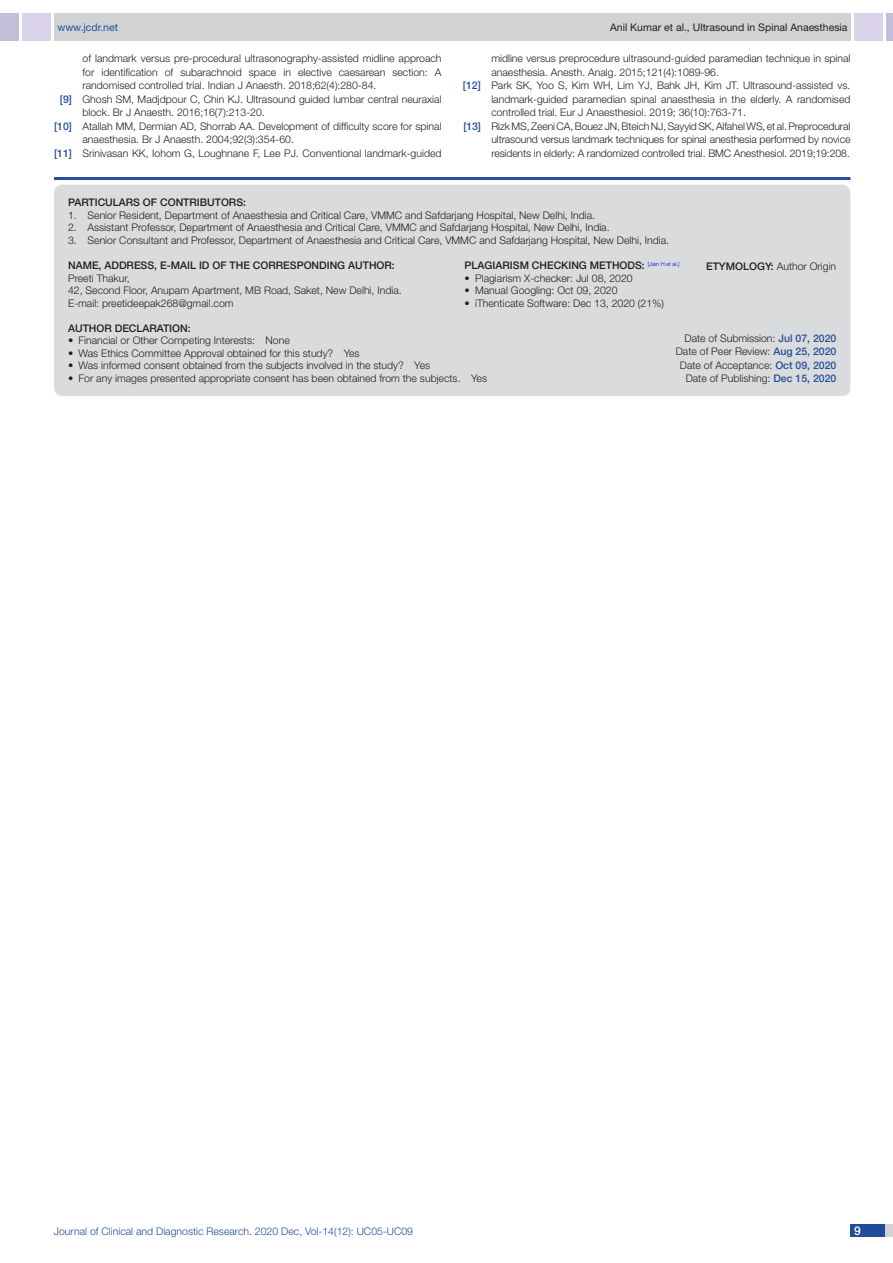
<style>
.page{position:relative;width:893px;height:1263px;background:#fff}
.page>*{position:absolute;margin:0;border:0;box-sizing:border-box;transform-origin:0 0}
.t1{font:500 12px "Helvetica Neue";color:#fff}
.Partic_Contri_Txt{font:300 10.5px "Helvetica Neue";color:#231f20}
.Partic_Contri_Head{font:500 10.5px "Helvetica Neue";color:#231f20}
.tb_txt{font:300 10.5px "Helvetica Neue";color:#231f20}
.t2{font:300 10.5px "Helvetica Neue";color:#244e9b}
.t3{font:10.5px "Helvetica Neue";color:#231f20}
.Partic_Contri_Head-2{font:300 10.5px "Helvetica Neue";color:#231f20}
.t4{font:10.5px "Helvetica Neue";color:#244e9b}
.Partic_Contri_Head-3{font:300 5.7px "Helvetica Neue";color:#00f}
.s1{font-weight:500;color:#244e9b}
.s2{font-weight:500;font-size:10.5px;color:#231f20}
.s3{font-weight:500}
</style>
<div class="page">
<div style="left:54px;top:13px;width:796px;height:28px;background:#d1d2d4"></div>
<div style="left:0;top:13px;width:19px;height:28px;background:#c2bed7"></div>
<div style="left:22px;top:13px;width:29px;height:28px;background:#d9d2e8"></div>
<div style="left:886px;top:13px;width:7px;height:28px;background:#c2bed7"></div>
<div style="left:854px;top:13px;width:29px;height:28px;background:#d9d2e8"></div>
<div style="left:850px;top:1224px;width:43px;height:13px;background:#d1d2d4"></div>
<div style="left:850px;top:1224px;width:35px;height:13px;background:#214c99"></div>
<hr style="left:54px;top:177px;width:796px;height:3px;background:#244e9b">
<div style="left:54px;top:185px;width:796px;height:211px;background:#dadbdc;border-radius:9px"></div>
<p class="t4" style="left:57px;top:21px;width:62px">www.jcdr.net</p>
<p class="t3" style="left:610px;top:21px;width:239px">Anil Kumar et al., Ultrasound in Spinal Anaesthesia</p>
<p class="Partic_Contri_Txt" style="left:82px;top:52px;width:361px">of landmark versus pre-procedural ultrasonography-assisted midline approach</p>
<p class="Partic_Contri_Txt" style="left:82px;top:66px;width:361px">for identification of subarachnoid space in elective caesarean section: A</p>
<p class="Partic_Contri_Txt" style="left:82px;top:79px;width:295px">randomised controlled trial. Indian J Anaesth. 2018;62(4):280-84.</p>
<p class="Partic_Contri_Txt" style="left:60px;top:93px;width:383px"><span class="s1">[9]</span> Ghosh SM, Madjdpour C, Chin KJ. Ultrasound guided lumbar central neuraxial</p>
<p class="Partic_Contri_Txt" style="left:82px;top:106px;width:184px">block. Br J Anaesth. 2016;16(7):213-20.</p>
<p class="Partic_Contri_Txt" style="left:54px;top:120px;width:389px"><span class="s1">[10]</span> Atallah MM, Dermian AD, Shorrab AA. Development of difficulty score for spinal</p>
<p class="Partic_Contri_Txt" style="left:82px;top:133px;width:213px">anaesthesia. Br J Anaesth. 2004;92(3):354-60.</p>
<p class="Partic_Contri_Txt" style="left:54px;top:147px;width:389px"><span class="s1">[11]</span> Srinivasan KK, Iohom G, Loughnane F, Lee PJ. Conventional landmark-guided</p>
<p class="Partic_Contri_Txt" style="left:491px;top:52px;width:361px">midline versus preprocedure ultrasound-guided paramedian technique in spinal</p>
<p class="Partic_Contri_Txt" style="left:491px;top:66px;width:229px">anaesthesia. Anesth. Analg. 2015;121(4):1089-96.</p>
<p class="Partic_Contri_Txt" style="left:463px;top:79px;width:389px"><span class="s1">[12]</span> Park SK, Yoo S, Kim WH, Lim YJ, Bahk JH, Kim JT. Ultrasound-assisted vs.</p>
<p class="Partic_Contri_Txt" style="left:491px;top:93px;width:361px">landmark-guided paramedian spinal anaesthesia in the elderly. A randomised</p>
<p class="Partic_Contri_Txt" style="left:491px;top:106px;width:256px">controlled trial. Eur J Anaesthesiol. 2019; 36(10):763-71.</p>
<p class="Partic_Contri_Txt" style="left:463px;top:120px;width:388px"><span class="s1">[13]</span> Rizk MS, Zeeni CA, Bouez JN, Bteich NJ, Sayyid SK, Alfahel WS, et al. Preprocedural</p>
<p class="Partic_Contri_Txt" style="left:491px;top:133px;width:361px">ultrasound versus landmark techniques for spinal anesthesia performed by novice</p>
<p class="Partic_Contri_Txt" style="left:491px;top:147px;width:360px">residents in elderly: A randomized controlled trial. BMC Anesthesiol. 2019;19:208.</p>
<p class="Partic_Contri_Head" style="left:68px;top:196px;width:108px">PARTICULARS OF CONTR</p>
<p class="Partic_Contri_Head" style="left:197px;top:196px;width:19px">IBUTOR</p>
<p class="Partic_Contri_Head" style="left:236px;top:196px;width:11px">S:</p>
<p class="Partic_Contri_Txt" style="left:68px;top:208px;width:528px">1. Senior Resident, Department of Anaesthesia and Critical Care, VMMC and Safdarjang Hospital, New Delhi, India.</p>
<p class="Partic_Contri_Txt" style="left:68px;top:221px;width:543px">2. Assistant Professor, Department of Anaesthesia and Critical Care, VMMC and Safdarjang Hospital, New Delhi, India.</p>
<p class="Partic_Contri_Txt" style="left:68px;top:234px;width:603px">3. Senior Consultant and Professor, Department of Anaesthesia and Critical Care, VMMC and Safdarjang Hospital, New Delhi, India.</p>
<p class="Partic_Contri_Head" style="left:465px;top:259px;width:150px">PLAGIARISM CHECKING METHO</p>
<p class="Partic_Contri_Head-3" style="left:628px;top:260px;width:53px"><span class="s2">DS:</span> [Jain H et al.]</p>
<p class="tb_txt" style="left:465px;top:271px;width:170px">• Plagiarism X-checker: Jul 08, 2020</p>
<p class="tb_txt" style="left:465px;top:284px;width:154px">• Manual Googling: Oct 09, 2020</p>
<p class="tb_txt" style="left:465px;top:297px;width:201px">• iThenticate Software: Dec 13, 2020 (21%)</p>
<p class="Partic_Contri_Head" style="left:68px;top:259px;width:201px">NAME, ADDRESS, E-MAIL ID OF TH E CORR</p>
<p class="Partic_Contri_Head" style="left:283px;top:259px;width:81px">ESPON DING AUTHOR</p>
<p class="Partic_Contri_Head" style="left:392px;top:259px;width:4px">:</p>
<p class="Partic_Contri_Head-2" style="left:706px;top:259px;width:132px"><span class="s3">ETYMOLOGY:</span> Author Origin</p>
<p class="Partic_Contri_Txt" style="left:68px;top:271px;width:63px">Preeti Thakur,</p>
<p class="Partic_Contri_Txt" style="left:68px;top:284px;width:335px">42, Second Floor, Anupam Apartment, MB Road, Saket, New Delhi, India.</p>
<p class="Partic_Contri_Txt" style="left:68px;top:297px;width:167px">E-mail: preetideepak268@gmail.com</p>
<p class="Partic_Contri_Txt" style="left:684px;top:331px;width:153px">Date of Submission: <span class="s1">JUL 07, 2020</span></p>
<p class="Partic_Contri_Txt" style="left:676px;top:345px;width:162px">Date of Peer Review: <span class="s1">AUG 25, 2020</span></p>
<p class="Partic_Contri_Txt" style="left:680px;top:358px;width:158px">Date of Acceptance: <span class="s1">OCT 09, 2020</span></p>
<p class="Partic_Contri_Txt" style="left:686px;top:372px;width:152px">Date of Publishing: <span class="s1">DEC 15, 2020</span></p>
<p class="Partic_Contri_Head" style="left:68px;top:322px;width:55px">AUTHOR DEC</p>
<p class="Partic_Contri_Head" style="left:137px;top:322px;width:56px">LARATION:</p>
<p class="Partic_Contri_Txt" style="left:68px;top:334px;width:223px">• Financial or Other Competing Interests: None</p>
<p class="Partic_Contri_Txt" style="left:68px;top:347px;width:293px">• Was Ethics Committee Approval obtained for this study? Yes</p>
<p class="Partic_Contri_Txt" style="left:68px;top:359px;width:364px">• Was informed consent obtained from the subjects involved in the study? Yes</p>
<p class="Partic_Contri_Txt" style="left:68px;top:372px;width:420px">• For any images presented appropriate consent has been obtained from the subjects. Yes</p>
<p class="t2" style="left:54px;top:1225px;width:361px">Journal of Clinical and Diagnostic Research. 2020 Dec, Vol-14(12): UC05-UC09</p>
<p class="t1" style="left:854px;top:1223px;width:8px">9</p>
</div>
